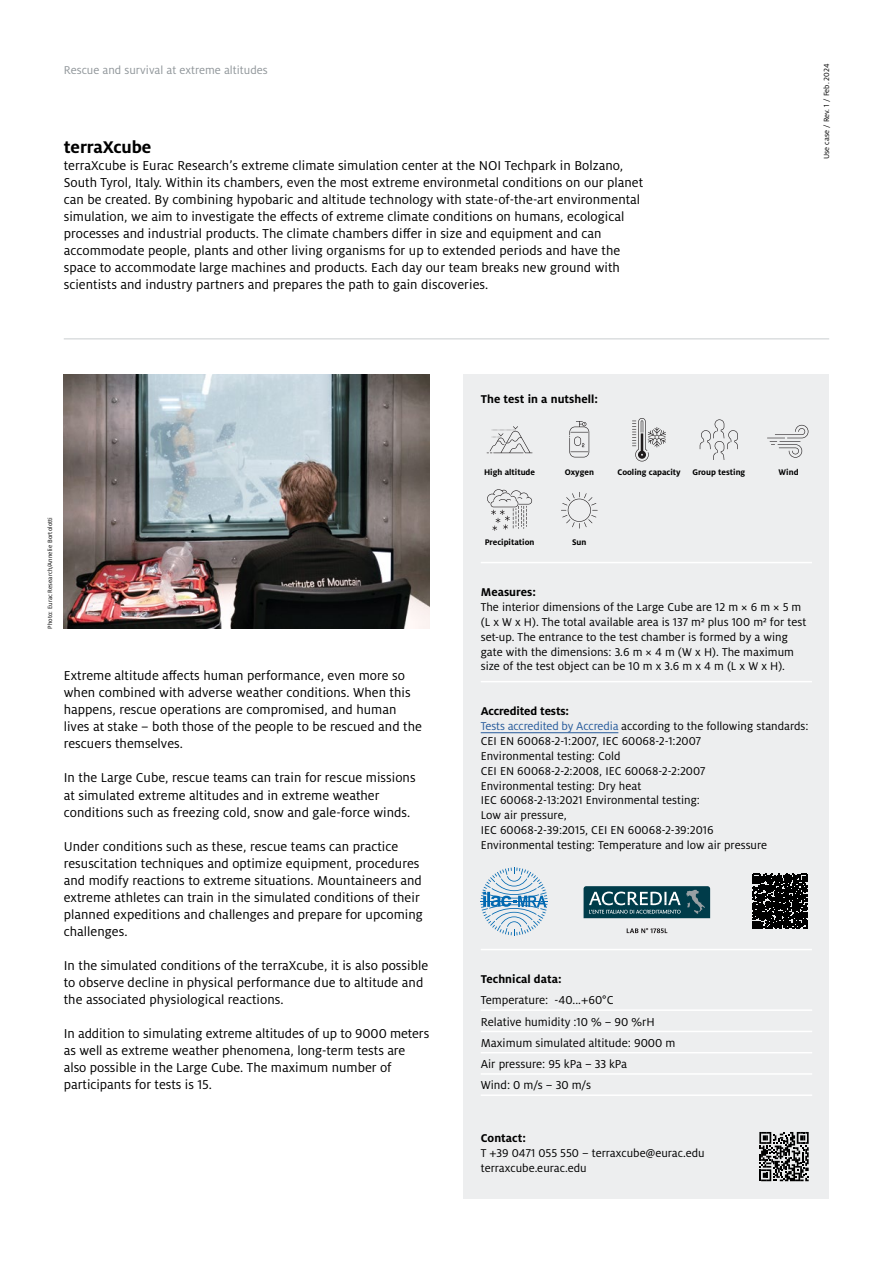
<style>
.page{position:relative;width:893px;height:1263px;background:#fff}
.page>*{position:absolute;margin:0;border:0;box-sizing:border-box;transform-origin:0 0}
.t1{font:700 18.75px "Milo Pro";letter-spacing:-.005em;color:#000}
.t2{font:14.25px/17px "Milo Pro";letter-spacing:.005em;color:#000}
.t3{font:12.75px/21.3px "Milo Pro";color:#000}
.t4{font:12.6px/14.9px "Milo Pro";letter-spacing:.005em;color:#000}
.t5{font:700 12.6px "Milo Pro";letter-spacing:.005em;color:#000}
.t6{font:12.6px "Milo Pro";letter-spacing:.005em;color:#90969a}
.t7{font:700 9px "Milo Pro";color:#000}
.t8{font:8.25px "Milo Pro";letter-spacing:.005em;color:#000}
.t9{font:6.75px "Milo Pro";letter-spacing:.005em;color:#000}
.s1{font-weight:700}
.s2{color:#275b9b}
</style>
<div class="page">
<div style="left:463px;top:374px;width:366px;height:825px;background:#edeeef"></div>
<hr style="left:481px;top:732px;width:137px;height:1px;background:#275b9b">
<hr style="left:481px;top:1009px;width:331px;height:2px;background:#fff">
<hr style="left:481px;top:1031px;width:331px;height:1px;background:#fff">
<hr style="left:481px;top:1052px;width:331px;height:1px;background:#fff">
<hr style="left:481px;top:1073px;width:331px;height:2px;background:#fff">
<hr style="left:481px;top:1094px;width:331px;height:2px;background:#fff">
<hr style="left:481px;top:562px;width:331px;height:1px;background:#fff">
<hr style="left:481px;top:681px;width:331px;height:1px;background:#fff">
<hr style="left:481px;top:949px;width:331px;height:1px;background:#fff">
<hr style="left:64px;top:338px;width:765px;height:2px;background:#dbdedf">
<svg style="left:759px;top:1132px;width:50px;height:49px"></svg>
<img style="left:64px;top:374px;width:365px;height:255px">
<svg style="left:767px;top:425px;width:41px;height:33px"></svg>
<svg style="left:632px;top:418px;width:34px;height:43px"></svg>
<svg style="left:700px;top:419px;width:38px;height:41px"></svg>
<svg style="left:487px;top:426px;width:45px;height:28px"></svg>
<svg style="left:569px;top:421px;width:20px;height:36px"></svg>
<svg style="left:561px;top:492px;width:37px;height:36px"></svg>
<svg style="left:487px;top:489px;width:45px;height:42px"></svg>
<svg style="left:481px;top:867px;width:66px;height:68px"></svg>
<svg style="left:584px;top:886px;width:126px;height:32px;background:#2a5b67"></svg>
<svg style="left:627px;top:928px;width:40px;height:5px"></svg>
<svg style="left:753px;top:874px;width:55px;height:55px;background:#212122"></svg>
<p class="t6" style="left:64px;top:63px;width:205px">Rescue and survival at extreme altitudes</p>
<h1 class="t1" style="left:64px;top:137px;width:89px">terraXcube</h1>
<p class="t2" style="left:64px;top:157px;width:581px">terraXcube is Eurac Researchʼs extreme climate simulation center at the NOI Techpark in Bolzano, South Tyrol, Italy. Within its chambers, even the most extreme environmetal conditions on our planet can be created. By combining hypobaric and altitude technology with state-of-the-art environmental simulation, we aim to investigate the effects of extreme climate conditions on humans, ecological processes and industrial products. The climate chambers differ in size and equipment and can accommodate people, plants and other living organisms for up to extended periods and have the space to accommodate large machines and products. Each day our team breaks new ground with scientists and industry partners and prepares the path to gain discoveries.</p>
<p class="t8" style="left:822px;top:159px;width:97px;rotate:-90deg">Use case / Rev. 1 / Feb. 2024</p>
<p class="t9" style="left:46px;top:629px;width:113px;rotate:-90deg">Photo: Eurac Research/Annelie Bortolotti</p>
<p class="t2" style="left:64px;top:667px;width:360px">Extreme altitude affects human performance, even more so when combined with adverse weather conditions. When this happens, rescue operations are compromised, and human lives at stake – both those of the people to be rescued and the rescuers themselves.</p>
<p class="t2" style="left:64px;top:770px;width:353px">In the Large Cube, rescue teams can train for rescue missions at simulated extreme altitudes and in extreme weather conditions such as freezing cold, snow and gale-force winds.</p>
<p class="t2" style="left:64px;top:838px;width:361px">Under conditions such as these, rescue teams can practice resuscitation techniques and optimize equipment, procedures and modify reactions to extreme situations. Mountaineers and extreme athletes can train in the simulated conditions of their planned expeditions and challenges and prepare for upcoming challenges.</p>
<p class="t2" style="left:64px;top:957px;width:366px">In the simulated conditions of the terraXcube, it is also possible to observe decline in physical performance due to altitude and the associated physiological reactions.</p>
<p class="t2" style="left:64px;top:1025px;width:367px">In addition to simulating extreme altitudes of up to 9000 meters as well as extreme weather phenomena, long-term tests are also possible in the Large Cube. The maximum number of participants for tests is 15.</p>
<p class="t5" style="left:481px;top:391px;width:119px">The test in a nutshell:</p>
<p class="t7" style="left:484px;top:467px;width:52px">High altitude</p>
<p class="t7" style="left:565px;top:467px;width:31px">Oxygen</p>
<p class="t7" style="left:617px;top:467px;width:65px">Cooling capacity</p>
<p class="t7" style="left:692px;top:467px;width:55px">Group testing</p>
<p class="t7" style="left:779px;top:467px;width:21px">Wind</p>
<p class="t7" style="left:485px;top:537px;width:51px">Precipitation</p>
<p class="t7" style="left:572px;top:537px;width:16px">Sun</p>
<p class="t5" style="left:481px;top:585px;width:57px">Measures:</p>
<p class="t4" style="left:481px;top:600px;width:327px">The interior dimensions of the Large Cube are 12 m × 6 m × 5 m (L x W x H). The total available area is 137 m² plus 100 m² for test set-up. The entrance to the test chamber is formed by a wing gate with the dimensions: 3.6 m × 4 m (W x H). The maximum size of the test object can be 10 m x 3.6 m x 4 m (L x W x H).</p>
<p class="t4" style="left:481px;top:704px;width:329px"><span class="s1">Accredited tests:<br></span><span class="s2">Tests accredited by Accredia</span> according to the following standards:<br>CEI EN 60068-2-1:2007, IEC 60068-2-1:2007<br>Environmental testing: Cold<br>CEI EN 60068-2-2:2008, IEC 60068-2-2:2007<br>Environmental testing: Dry heat<br>IEC 60068-2-13:2021 Environmental testing:<br>Low air pressure,<br>IEC 60068-2-39:2015, CEI EN 60068-2-39:2016<br>Environmental testing: Temperature and low air pressure</p>
<p class="t5" style="left:481px;top:972px;width:82px">Technical data:</p>
<p class="t3" style="left:481px;top:990px;width:196px">Temperature: -40...+60°C<br>Relative humidity :10 % – 90 %rH<br>Maximum simulated altitude: 9000 m<br>Air pressure: 95 kPa – 33 kPa<br>Wind: 0 m/s – 30 m/s</p>
<p class="t5" style="left:481px;top:1131px;width:47px">Contact:</p>
<p class="t4" style="left:481px;top:1145px;width:226px">T +39 0471 055 550 – terraxcube@eurac.edu terraxcube.eurac.edu</p>
</div>
